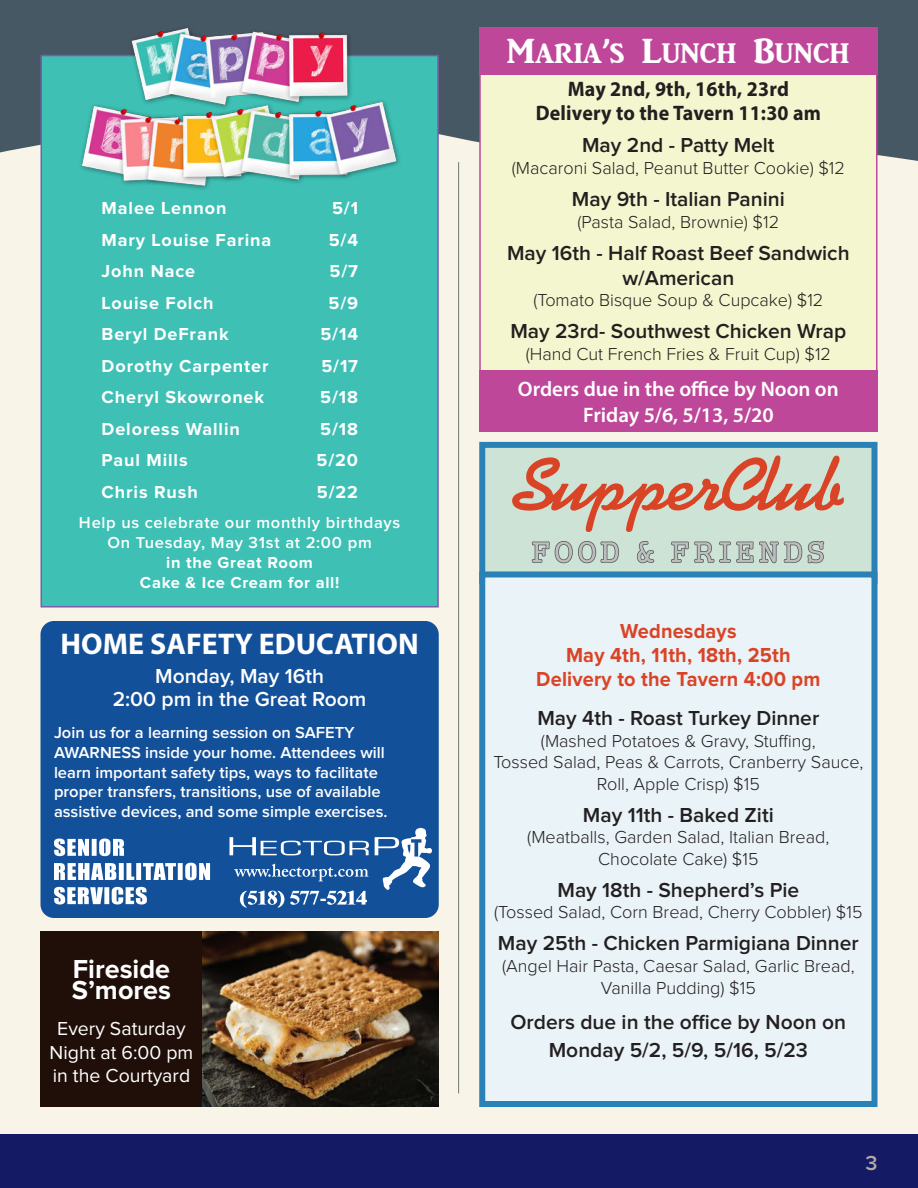
<style>
.page{position:relative;width:918px;height:1188px;background:#fff}
.page>*{position:absolute;margin:0;border:0;box-sizing:border-box;transform-origin:0 0}
.t1{font:36px "ARJULIAN";color:#fff}
.t2{font:700 30px "Myriad Pro";color:#fff}
.t3{font:700 27px/21px "Proxima Nova";color:#fff}
.supper_club_entre{font:600 21px/28.2px "Proxima Nova";color:#231f20;text-align:center}
.t4{font:700 21px/24px "Proxima Nova";letter-spacing:.01em;color:#da4426;text-align:center;scale:.95 1}
.supper_club_entre-2{font:600 21px/25.2px "Myriad Pro";color:#fff;text-align:center}
.t5{font:700 21px/24px "Myriad Pro";letter-spacing:.01em;color:#231f20;text-align:center;scale:.95 1}
.t6{font:600 21px/22.5px "Proxima Nova";color:#fff;text-align:center}
.t7{font:600 21px "Proxima Nova";color:#b3a8a2}
.t8{font:19.5px/23.4px "Proxima Nova";color:#fff;text-align:center}
.supper_club_detail{font:300 18px/21.6px "Proxima Nova";color:#231f20;text-align:center}
.t9{font:700 18px "Proxima Nova";letter-spacing:.05em;color:#fff}
.t10{font:600 16.5px/19.8px "Proxima Nova";color:#fff}
.t11{font:600 16.5px/19.8px "Proxima Nova";letter-spacing:.045em;color:#fff;text-align:center}
.t12{font:700 16.5px/19.8px "Proxima Nova";letter-spacing:.04em;color:#fff;text-align:center}
</style>
<div class="page">
<div style="left:0;top:0;width:918px;height:202px;background:#475865"></div>
<div style="left:0;top:134px;width:918px;height:1000px;background:#f9f4e8"></div>
<hr style="left:0;top:153px;width:4px;height:1035px;background:#f9f4e8">
<div style="left:0;top:1134px;width:918px;height:54px;background:#141b64"></div>
<div style="left:40px;top:55px;width:399px;height:553px;background:#3ec0b5;border:2px solid #7c5ca9"></div>
<img style="left:77px;top:27px;width:325px;height:162px">
<div style="left:40px;top:621px;width:399px;height:297px;background:#13509a;border-radius:14px"></div>
<svg style="left:230px;top:828px;width:202px;height:80px"></svg>
<svg style="left:54px;top:887px;width:93px;height:18px"></svg>
<svg style="left:54px;top:839px;width:70px;height:17px"></svg>
<svg style="left:54px;top:863px;width:156px;height:17px"></svg>
<img style="left:202px;top:932px;width:237px;height:175px">
<div style="left:40px;top:932px;width:162px;height:175px;background:#200f09"></div>
<hr style="left:458px;top:162px;width:1px;height:931px;background:#6e7c73">
<div style="left:479px;top:442px;width:399px;height:142px;background:#cce3d5;border:6px solid #2a81b6"></div>
<svg style="left:512px;top:455px;width:332px;height:109px"></svg>
<div style="left:482px;top:574px;width:392px;height:530px;background:#eaf3f8"></div>
<div style="left:479px;top:571px;width:399px;height:536px;border:6px solid #2a81b6"></div>
<div style="left:479px;top:27px;width:399px;height:405px;background:#f4f6cf;border:2px solid #be479a"></div>
<div style="left:479px;top:27px;width:399px;height:48px;background:#be479a"></div>
<div style="left:479px;top:370px;width:399px;height:62px;background:#be479a"></div>
<p class="t9" style="left:102px;top:200px;width:126px">Malee Lennon</p>
<p class="t9" style="left:332px;top:200px;width:28px">5/1</p>
<p class="t9" style="left:102px;top:231px;width:171px">Mary Louise Farina</p>
<p class="t9" style="left:329px;top:231px;width:31px">5/4</p>
<p class="t9" style="left:102px;top:263px;width:95px">John Nace</p>
<p class="t9" style="left:330px;top:263px;width:30px">5/7</p>
<p class="t9" style="left:102px;top:294px;width:114px">Louise Folch</p>
<p class="t9" style="left:329px;top:294px;width:31px">5/9</p>
<p class="t9" style="left:102px;top:326px;width:129px">Beryl DeFrank</p>
<p class="t9" style="left:320px;top:326px;width:39px">5/14</p>
<p class="t9" style="left:102px;top:357px;width:168px">Dorothy Carpenter</p>
<p class="t9" style="left:321px;top:357px;width:38px">5/17</p>
<p class="t9" style="left:102px;top:389px;width:164px">Cheryl Skowronek</p>
<p class="t9" style="left:320px;top:389px;width:39px">5/18</p>
<p class="t9" style="left:102px;top:420px;width:140px">Deloress Wallin</p>
<p class="t9" style="left:320px;top:420px;width:39px">5/18</p>
<p class="t9" style="left:102px;top:452px;width:88px">Paul Mills</p>
<p class="t9" style="left:317px;top:452px;width:43px">5/20</p>
<p class="t9" style="left:102px;top:483px;width:98px">Chris Rush</p>
<p class="t9" style="left:317px;top:483px;width:43px">5/22</p>
<p class="t11" style="left:79px;top:514px;width:323px">Help us celebrate our monthly birthdays<br>On Tuesday, May 31st at 2:00 pm</p>
<p class="t12" style="left:140px;top:553px;width:201px">in the Great Room<br>Cake &amp; Ice Cream for all!</p>
<p class="t2" style="left:61px;top:624px;width:360px">HOME SAFETY EDUCATION</p>
<p class="t6" style="left:113px;top:666px;width:255px">Monday, May 16th<br>2:00 pm in the Great Room</p>
<p class="t10" style="left:54px;top:723px;width:335px">Join us for a learning session on SAFETY AWARNESS inside your home. Attendees will learn important safety tips, ways to facilitate proper transfers, transitions, use of available assistive devices, and some simple exercises.</p>
<p class="t3" style="left:72px;top:959px;width:101px">Fireside<br>S’mores</p>
<p class="t8" style="left:50px;top:1018px;width:145px">Every Saturday<br>Night at 6:00 pm in the Courtyard</p>
<p class="t1" style="left:507px;top:32px;width:344px">Maria’s Lunch Bunch</p>
<p class="t5" style="left:536px;top:77px;width:302px">May 2nd, 9th, 16th, 23rd<br>Delivery to the Tavern 11:30 am</p>
<p class="supper_club_entre" style="left:582px;top:132px;width:194px">May 2nd - Patty Melt</p>
<p class="supper_club_detail" style="left:512px;top:158px;width:335px">(Macaroni Salad, Peanut Butter Cookie) $12</p>
<p class="supper_club_entre" style="left:572px;top:186px;width:214px">May 9th - Italian Panini</p>
<p class="supper_club_detail" style="left:578px;top:212px;width:203px">(Pasta Salad, Brownie) $12</p>
<p class="supper_club_entre" style="left:507px;top:241px;width:344px;line-height:25.2px">May 16th - Half Roast Beef Sandwich w/American</p>
<p class="supper_club_detail" style="left:533px;top:290px;width:292px">(Tomato Bisque Soup &amp; Cupcake) $12</p>
<p class="supper_club_entre" style="left:510px;top:318px;width:338px">May 23rd- Southwest Chicken Wrap</p>
<p class="supper_club_detail" style="left:526px;top:344px;width:307px">(Hand Cut French Fries &amp; Fruit Cup) $12</p>
<p class="supper_club_entre-2" style="left:518px;top:376px;width:322px">Orders due in the office by Noon on<br>Friday 5/6, 5/13, 5/20</p>
<p class="t4" style="left:536px;top:620px;width:301px">Wednesdays<br>May 4th, 11th, 18th, 25th<br>Delivery to the Tavern 4:00 pm</p>
<p class="supper_club_entre" style="left:537px;top:705px;width:283px">May 4th - Roast Turkey Dinner</p>
<p class="supper_club_detail" style="left:493px;top:731px;width:372px">(Mashed Potatoes &amp; Gravy, Stuffing,<br>Tossed Salad, Peas &amp; Carrots, Cranberry Sauce,<br>Roll, Apple Crisp) $15</p>
<p class="supper_club_entre" style="left:583px;top:802px;width:192px">May 11th - Baked Ziti</p>
<p class="supper_club_detail" style="left:527px;top:827px;width:304px">(Meatballs, Garden Salad, Italian Bread,<br>Chocolate Cake) $15</p>
<p class="supper_club_entre" style="left:557px;top:877px;width:243px">May 18th - Shepherd’s Pie</p>
<p class="supper_club_detail" style="left:494px;top:902px;width:370px">(Tossed Salad, Corn Bread, Cherry Cobbler) $15</p>
<p class="supper_club_entre" style="left:498px;top:930px;width:362px">May 25th - Chicken Parmigiana Dinner</p>
<p class="supper_club_detail" style="left:502px;top:956px;width:354px">(Angel Hair Pasta, Caesar Salad, Garlic Bread,<br>Vanilla Pudding) $15</p>
<p class="supper_club_entre" style="left:511px;top:1008px;width:337px">Orders due in the office by Noon on<br>Monday 5/2, 5/9, 5/16, 5/23</p>
<p class="t7" style="left:865px;top:1153px;width:14px">3</p>
</div>
